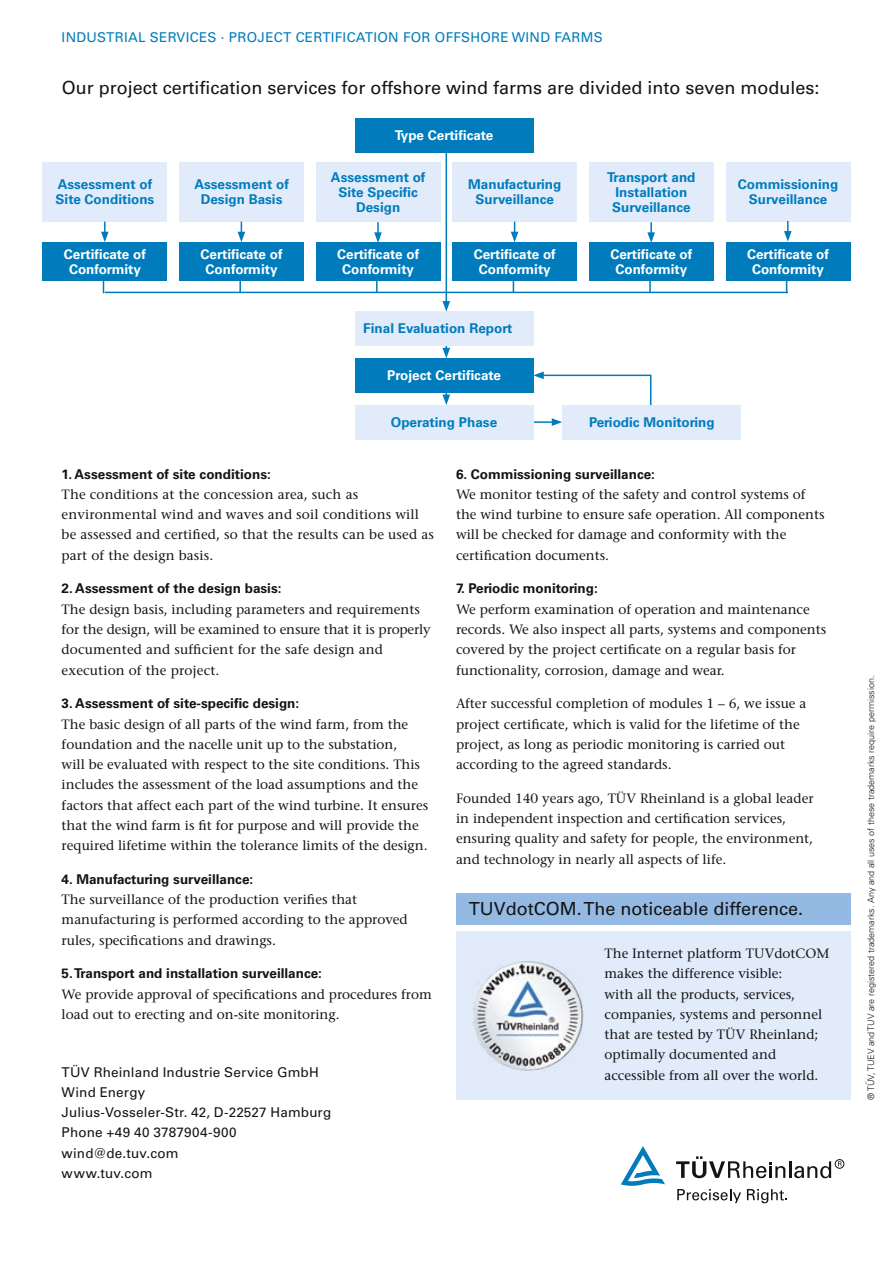
<style>
.page{position:relative;width:893px;height:1263px;background:#fff}
.page>*{position:absolute;margin:0;border:0;box-sizing:border-box;transform-origin:0 0}
.t1{font:18px "Univers LT Std";color:#141415}
.t2{font:500 13.5px/20.2px "Stone Serif Std";color:#141415}
.t3{font:700 13.5px/15px "Univers LT Std";color:#007cbc;text-align:center}
.t4{font:700 13.5px "Univers LT Std";color:#141415}
.t5{font:700 13.5px/15px "Univers LT Std";color:#fff;text-align:center}
.t6{font:13.5px/20.2px "Univers LT Std";letter-spacing:.015em;color:#141415}
.t7{font:13.5px "Univers LT Std";letter-spacing:.02em;color:#007cbc}
.t8{font:300 9px "Univers LT Std";color:#141415}
</style>
<div class="page">
<svg style="left:677px;top:1189px;width:64px;height:14px"></svg>
<svg style="left:747px;top:1189px;width:40px;height:14px"></svg>
<svg style="left:676px;top:1156px;width:155px;height:22px"></svg>
<div style="left:835px;top:1159px;width:9px;height:9px;border:1px solid #141415;border-radius:50%"></div>
<svg style="left:838px;top:1161px;width:4px;height:5px"></svg>
<svg style="left:621px;top:1146px;width:44px;height:40px"></svg>
<svg style="left:442px;top:346px;width:8px;height:12px"></svg>
<svg style="left:442px;top:392px;width:8px;height:13px"></svg>
<hr style="left:529px;top:421px;width:25px;height:2px;background:#007cbc">
<svg style="left:552px;top:418px;width:10px;height:8px"></svg>
<div style="left:355px;top:118px;width:178px;height:34px;background:#007cbc"></div>
<div style="left:43px;top:162px;width:124px;height:60px;background:#e2ebfa"></div>
<div style="left:179px;top:162px;width:125px;height:60px;background:#e2ebfa"></div>
<div style="left:316px;top:162px;width:125px;height:60px;background:#e2ebfa"></div>
<div style="left:452px;top:162px;width:125px;height:60px;background:#e2ebfa"></div>
<div style="left:589px;top:162px;width:125px;height:60px;background:#e2ebfa"></div>
<div style="left:725px;top:162px;width:125px;height:60px;background:#e2ebfa"></div>
<div style="left:43px;top:242px;width:124px;height:38px;background:#007cbc"></div>
<div style="left:179px;top:242px;width:125px;height:38px;background:#007cbc"></div>
<div style="left:725px;top:242px;width:125px;height:38px;background:#007cbc"></div>
<div style="left:589px;top:242px;width:125px;height:38px;background:#007cbc"></div>
<div style="left:452px;top:242px;width:125px;height:38px;background:#007cbc"></div>
<div style="left:316px;top:242px;width:125px;height:38px;background:#007cbc"></div>
<svg style="left:101px;top:222px;width:8px;height:20px"></svg>
<svg style="left:238px;top:222px;width:7px;height:20px"></svg>
<svg style="left:374px;top:222px;width:8px;height:20px"></svg>
<svg style="left:511px;top:222px;width:7px;height:20px"></svg>
<svg style="left:647px;top:222px;width:8px;height:20px"></svg>
<svg style="left:784px;top:221px;width:8px;height:21px"></svg>
<div style="left:355px;top:312px;width:178px;height:34px;background:#e2ebfa"></div>
<hr style="left:446px;top:149px;width:1px;height:154px;background:#007cbc">
<svg style="left:442px;top:301px;width:8px;height:11px"></svg>
<svg style="left:103px;top:280px;width:1px;height:13px"></svg>
<svg style="left:786px;top:280px;width:1px;height:12px"></svg>
<svg style="left:649px;top:280px;width:2px;height:12px"></svg>
<svg style="left:513px;top:280px;width:1px;height:12px"></svg>
<svg style="left:376px;top:280px;width:2px;height:12px"></svg>
<svg style="left:239px;top:280px;width:2px;height:12px"></svg>
<hr style="left:105px;top:292px;width:683px;height:1px;background:#007cbc">
<div style="left:355px;top:358px;width:178px;height:34px;background:#007cbc"></div>
<div style="left:355px;top:405px;width:178px;height:34px;background:#e2ebfa"></div>
<div style="left:563px;top:405px;width:178px;height:34px;background:#e2ebfa"></div>
<svg style="left:533px;top:371px;width:119px;height:36px"></svg>
<div style="left:456px;top:893px;width:394px;height:31px;background:#94b9e2"></div>
<div style="left:456px;top:931px;width:394px;height:169px;background:#e2ebfa"></div>
<img style="left:473px;top:961px;width:111px;height:110px">
<p class="t7" style="left:62px;top:29px;width:543px">Industrial Services · Project certi fication for offshore wi nd farms</p>
<h1 class="t1" style="left:62px;top:77px;width:759px">Our project certification services for offshore wind farms are divided into seven modules:</h1>
<p class="t5" style="left:395px;top:128px;width:100px">Type Certificate</p>
<p class="t3" style="left:56px;top:177px;width:100px;text-align:left">Assessment of<br>Site Conditions</p>
<p class="t3" style="left:194px;top:177px;width:96px">Assessment of<br>Design Basis</p>
<p class="t3" style="left:331px;top:170px;width:96px">Assessment of<br>Site Specific<br>Design</p>
<p class="t3" style="left:468px;top:177px;width:95px">Manufacturing<br>Surveillance</p>
<p class="t3" style="left:607px;top:170px;width:90px">Transport and<br>Installation<br>Surveillance</p>
<p class="t3" style="left:738px;top:177px;width:102px">Commissioning<br>Surveillance</p>
<p class="t5" style="left:64px;top:246px;width:83px">Certificate of<br>Conformity</p>
<p class="t5" style="left:201px;top:246px;width:83px">Certificate of<br>Conformity</p>
<p class="t5" style="left:747px;top:246px;width:83px">Certificate of<br>Conformity</p>
<p class="t5" style="left:337px;top:246px;width:83px">Certificate of<br>Conformity</p>
<p class="t5" style="left:474px;top:246px;width:83px">Certificate of<br>Conformity</p>
<p class="t5" style="left:610px;top:246px;width:83px">Certificate of<br>Conformity</p>
<p class="t3" style="left:363px;top:321px;width:151px">Final Evaluation Report</p>
<p class="t5" style="left:387px;top:368px;width:115px">Project Certificate</p>
<p class="t3" style="left:391px;top:415px;width:108px">Operating Phase</p>
<p class="t3" style="left:589px;top:415px;width:127px">Periodic Monitoring</p>
<p class="t4" style="left:62px;top:466px;width:211px">1. Assessment of site conditions:</p>
<p class="t2" style="left:62px;top:484px;width:374px">The conditions at the concession area, such as environmental wind and waves and soil conditions will be assessed and certified, so that the results can be used as part of the design basis.</p>
<p class="t4" style="left:62px;top:581px;width:221px">2. Assessment of the design basis:</p>
<p class="t2" style="left:62px;top:599px;width:371px">The design basis, including parameters and requirements for the design, will be examined to ensure that it is properly documented and sufficient for the safe design and execution of the project.</p>
<p class="t4" style="left:62px;top:696px;width:239px">3. Assessment of site-specific design:</p>
<p class="t2" style="left:62px;top:714px;width:368px">The basic design of all parts of the wind farm, from the foundation and the nacelle unit up to the substation,<br>will be evaluated with respect to the site conditions. This includes the assessment of the load assumptions and the factors that affect each part of the wind turbine. It ensures that the wind farm is fit for purpose and will provide the required lifetime within the tolerance limits of the design.</p>
<p class="t4" style="left:62px;top:871px;width:193px">4. Manufacturing surveillance:</p>
<p class="t2" style="left:62px;top:889px;width:348px">The surveillance of the production verifies that manufacturing is performed according to the approved rules, specifications and drawings.</p>
<p class="t4" style="left:62px;top:966px;width:262px">5. Transport and installation surveillance:</p>
<p class="t2" style="left:62px;top:984px;width:372px">We provide approval of specifications and procedures from load out to erecting and on-site monitoring.</p>
<p class="t6" style="left:62px;top:1062px;width:271px">TÜV Rheinland Industrie Service GmbH<br>Wind Energy<br>Julius-Vosseler-Str. 42, D-22527 H amburg<br>Phone +49 40 3787904-900 wind@de.tuv.com<br>www.tuv.com</p>
<p class="t4" style="left:456px;top:466px;width:200px">6. Commissioning surveillance:</p>
<p class="t2" style="left:456px;top:484px;width:370px">We monitor testing of the safety and control systems of the wind turbine to ensure safe operation. All components will be checked for damage and conformity with the certification documents.</p>
<p class="t4" style="left:456px;top:581px;width:143px">7. Periodic monitoring:</p>
<p class="t2" style="left:456px;top:599px;width:372px">We perform examination of operation and maintenance records. We also inspect all parts, systems and components covered by the project certificate on a regular basis for functionality, corrosion, damage and wear.</p>
<p class="t2" style="left:456px;top:693px;width:352px">After successful completion of modules 1 – 6, we issue a project certificate, which is valid for the lifetime of the project, as long as periodic monitoring is carried out according to the agreed standards.</p>
<p class="t2" style="left:456px;top:788px;width:359px">Founded 140 years ago, TÜV Rheinland is a global leader in independent inspection and certification services, ensuring quality and safety for people, the environment, and technology in nearly all aspects of life.</p>
<h1 class="t1" style="left:469px;top:898px;width:14px">TUV</h1>
<h1 class="t1" style="left:506px;top:898px;width:43px">dotCOM</h1>
<h1 class="t1" style="left:577px;top:898px;width:228px">. The noticeable difference.</h1>
<p class="t2" style="left:604px;top:943px;width:227px">The Internet platform TUVdotCOM makes the difference visible:<br>with all the products, services, companies, systems and personnel that are tested by TÜV Rheinland; optimally documented and accessible from all over the world.</p>
<p class="t8" style="left:865px;top:1100px;width:425px;rotate:-90deg">® TÜV, TUEV and TUV are registered trademarks. Any and all uses of these trademarks require permission.</p>
</div>
